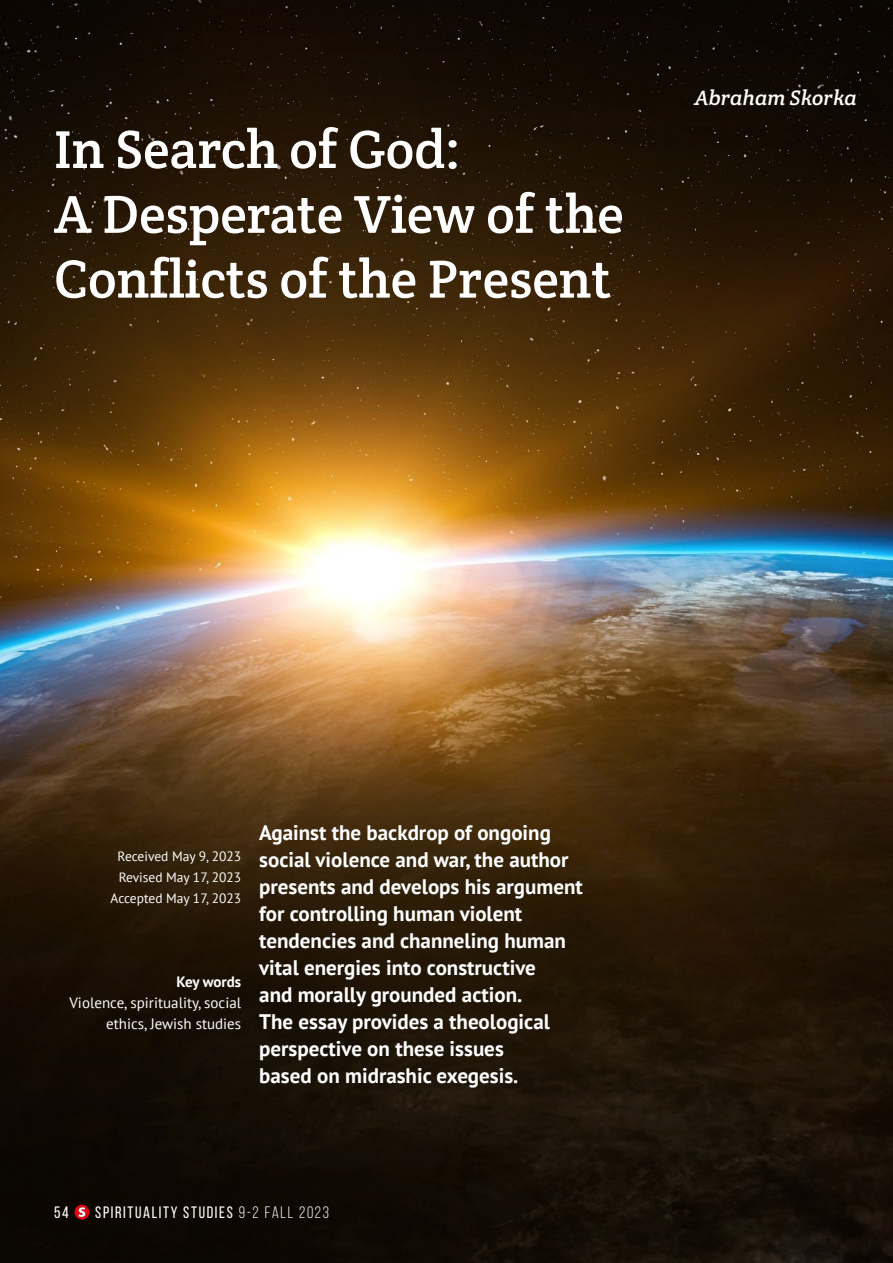
<style>
.page{position:relative;width:893px;height:1263px;background:#fff}
.page>*{position:absolute;margin:0;border:0;box-sizing:border-box;transform-origin:0 0}
.H1_nadpis{font:54px/64.8px "Crete Round";color:#fff}
.Abstract{font:700 21px/27px "PT Sans";color:#fff}
.Author_name{font:italic 21px "Crete Round";color:#fff}
.t1{font:16.5px "Bebas Neue";letter-spacing:.1em;color:#fff}
.Keyword{font:15px/21px "PT Sans";color:#fff;text-align:right}
.Received_Date{font:13.5px/21px "PT Sans";color:#fff;text-align:right}
.s1{font-weight:700}
.s2{font-style:inherit}
</style>
<div class="page">
<img style="left:0;top:0;width:893px;height:1263px">
<svg style="left:74px;top:1205px;width:15px;height:14px"></svg>
<h1 class="H1_nadpis" style="left:54px;top:116px;width:571px">In Search of God:<br>A Desperate View of the<br>Conflicts of the Present</h1>
<p class="Author_name" style="left:694px;top:84px;width:164px">Abraham Skorka</p>
<p class="Received_Date" style="left:111px;top:845px;width:132px">Received May 9, 2023<br>Revised May 17, 2023<br>Accepted May 17, 2023</p>
<p class="Keyword" style="left:69px;top:971px;width:173px"><span class="s1">Key words<br></span>Violence, spirituality, social ethics, Jewish studies</p>
<p class="Abstract" style="left:259px;top:819px;width:325px">Against the backdrop of ongoing social violence and war, the author presents and develops his argument for controlling human violent tendencies and channeling human vital energies into constructive<br>and morally grounded action.<br>The essay provides a theological perspective on these issues<br>based on midrashic exegesis.</p>
<p class="t1" style="left:54px;top:1203px;width:16px">54</p>
<p class="t1" style="left:95px;top:1203px;width:235px">SPIRITUALITY STUDIES <span class="s2">9-2 Fall 2023</span></p>
</div>
